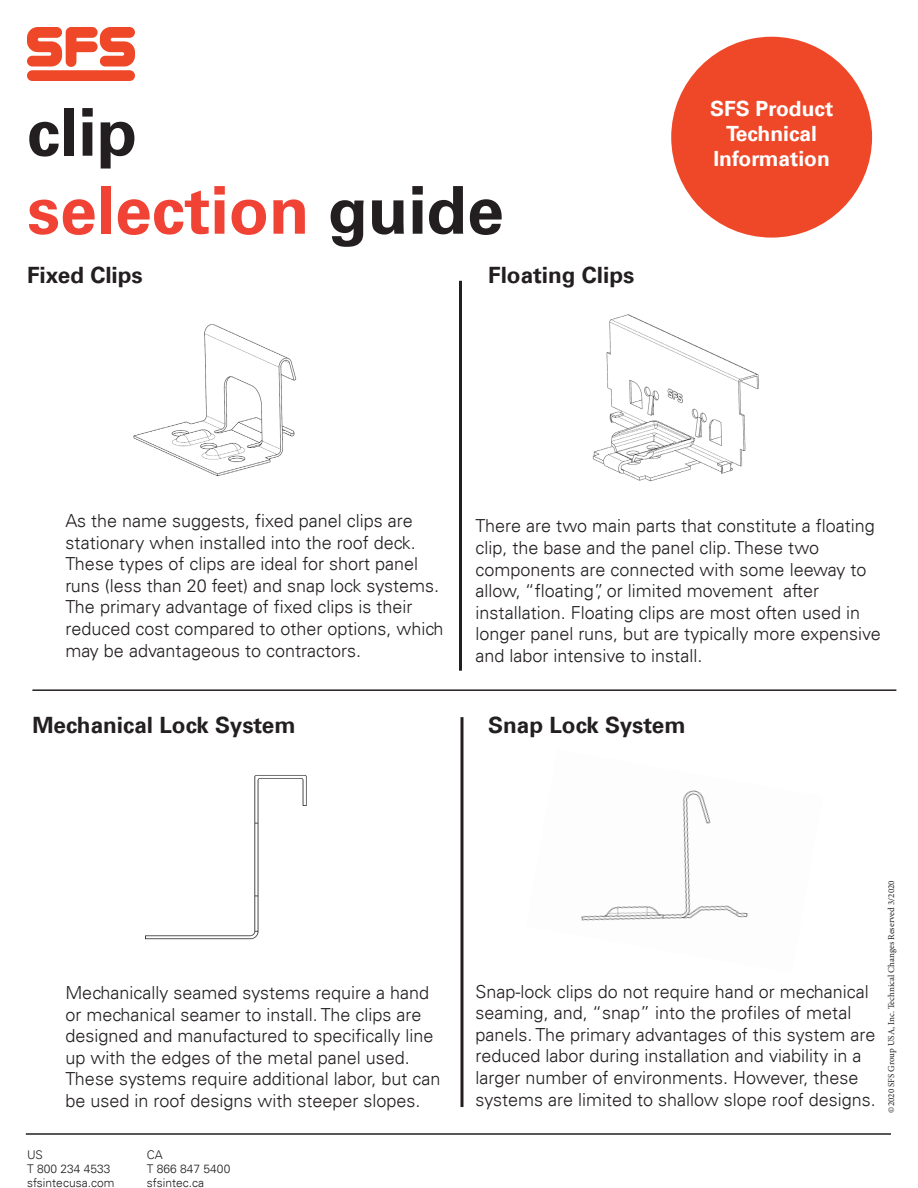
<style>
.page{position:relative;width:918px;height:1188px;background:#fff}
.page>*{position:absolute;margin:0;border:0;box-sizing:border-box;transform-origin:0 0}
.t1{font:700 66px "Univers";color:#f04335}
.t2{font:700 66px "Univers";color:#231f20}
.t3{font:700 22.5px "Univers";color:#231f20}
.t4{font:700 21px/25.2px "Univers";color:#fff;text-align:center}
.t5{font:300 18px/21.6px "Univers";color:#231f20}
.t6{font:300 12px "Univers";color:#231f20}
.t7{font:9px "Minion Pro";color:#231f20}
.s1{color:#231f20}
</style>
<div class="page">
<svg style="left:27px;top:27px;width:108px;height:40px"></svg>
<div style="left:27px;top:70px;width:108px;height:11px;background:#ef4828;border-radius:5px"></div>
<div style="left:671px;top:37px;width:201px;height:201px;background:#ef4828;border-radius:50%"></div>
<hr style="left:32px;top:689px;width:864px;height:2px;background:#231f20">
<hr style="left:459px;top:281px;width:3px;height:390px;background:#231f20">
<svg style="left:460px;top:717px;width:4px;height:390px;background:#595657"></svg>
<img style="left:133px;top:324px;width:164px;height:153px">
<img style="left:592px;top:314px;width:167px;height:168px">
<img style="left:145px;top:775px;width:162px;height:165px">
<img style="left:581px;top:790px;width:167px;height:131px">
<hr style="left:26px;top:1133px;width:865px;height:2px;background:#231f20">
<p class="t2" style="left:27px;top:94px;width:112px">clip</p>
<p class="t1" style="left:27px;top:172px;width:478px">selection <span class="s1">guide</span></p>
<p class="t3" style="left:27px;top:262px;width:117px">Fixed Clips</p>
<p class="t3" style="left:488px;top:262px;width:148px">Floating Clips</p>
<p class="t4" style="left:710px;top:96px;width:125px">SFS Product<br>Technical</p>
<p class="t4" style="left:713px;top:146px;width:118px">Information</p>
<p class="t5" style="left:65px;top:510px;width:380px">As the name suggests, fixed panel clips are stationary when installed into the roof deck.<br>These types of clips are ideal for short panel runs (less than 20 feet) and snap lock systems.<br>The primary advantage of fixed clips is their reduced cost compared to other options, which may be advantageous to contractors.</p>
<p class="t5" style="left:476px;top:515px;width:401px">There are two main parts that constitute a floating clip, the base and the panel clip. These two</p>
<p class="t5" style="left:476px;top:558px;width:393px">components are connected with some leeway to allow, “floating”, or limited movement after</p>
<p class="t5" style="left:476px;top:602px;width:407px">installation. Floating clips are most often used in longer panel runs, but are typically more expensive and labor intensive to install.</p>
<p class="t3" style="left:32px;top:712px;width:265px">Mechanical Lock System</p>
<p class="t3" style="left:488px;top:712px;width:199px">Snap Lock System</p>
<p class="t5" style="left:65px;top:982px;width:377px">Mechanically seamed systems require a hand or mechanical seamer to install. The clips are designed and manufactured to specifically line up with the edges of the metal panel used.<br>These systems require additional labor, but can be used in roof designs with steeper slopes.</p>
<p class="t5" style="left:476px;top:981px;width:402px">Snap-lock clips do not require hand or mechanical seaming, and, “snap” into the profiles of metal panels. The primary advantages of this system are reduced labor during installation and viability in a larger number of environments. However, these systems are limited to shallow slope roof designs.</p>
<p class="t7" style="left:885px;top:1113px;width:234px;rotate:-90deg">©2020 SFS Group USA, Inc. Technical Changes Reserved 3/2020</p>
<p class="t6" style="left:27px;top:1147px;width:17px">US</p>
<p class="t6" style="left:27px;top:1161px;width:85px">T 800 234 4533</p>
<p class="t6" style="left:27px;top:1176px;width:89px">sfsintecusa.com</p>
<p class="t6" style="left:147px;top:1147px;width:18px">CA</p>
<p class="t6" style="left:147px;top:1162px;width:85px">T 866 847 5400</p>
<p class="t6" style="left:147px;top:1176px;width:59px">sfsintec.ca</p>
</div>
